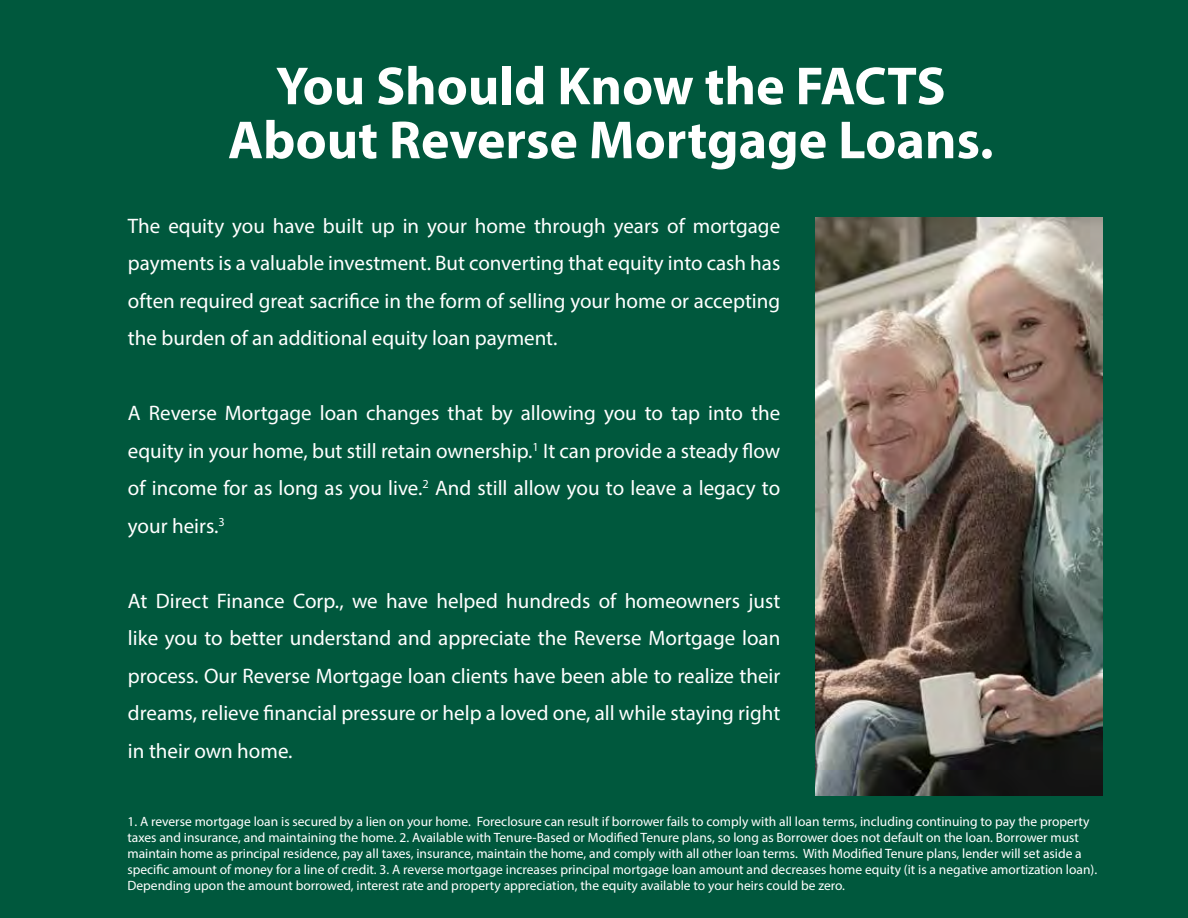
<style>
.page{position:relative;width:1188px;height:918px;background:#00583d}
.page>*{position:absolute;margin:0;border:0;box-sizing:border-box;transform-origin:0 0}
.t1{font:700 54px/54px "Myriad Pro";color:#fff;text-align:center}
.t2{font:21px/37.5px "Myriad Pro";color:#fff;text-align:justify}
.t3{font:13.5px/16.2px "Myriad Pro";color:#fff}
</style>
<div class="page">
<img style="left:816px;top:217px;width:286px;height:579px">
<h1 class="t1" style="left:228px;top:57px;width:767px">You Should Know the FACTS<br>About Reverse Mortgage Loans.</h1>
<p class="t2" style="left:128px;top:207px;width:654px">The equity you have built up in your home through years of mortgage payments is a valuable investment. But converting that equity into cash has often required great sacrifice in the form of selling your home or accepting the burden of an additional equity loan payment.</p>
<h2 class="t2" style="left:128px;top:394px;width:654px">A Reverse Mortgage loan changes that by allowing you to tap into the equity in your home, but still retain ownership.<sup>1</sup> It can provide a steady flow of income for as long as you live.<sup>2</sup> And still allow you to leave a legacy to your heirs.<sup>3</sup></h2>
<p class="t2" style="left:128px;top:582px;width:654px">At Direct Finance Corp., we have helped hundreds of homeowners just like you to better understand and appreciate the Reverse Mortgage loan process. Our Reverse Mortgage loan clients have been able to realize their dreams, relieve financial pressure or help a loved one, all while staying right in their own home.</p>
<p class="t3" style="left:127px;top:813px;width:971px">1. A reverse mortgage loan is secured by a lien on your home. Foreclosure can result if borrower fails to comply with all loan terms, including continuing to pay the property taxes and insurance, and maintaining the home. 2. Available with Tenure-Based or Modified Tenure plans, so long as Borrower does not default on the loan. Borrower must maintain home as principal residence, pay all taxes, insurance, maintain the home, and comply with all other loan terms. With Modified Tenure plans, lender will set aside a specific amount of money for a line of credit. 3. A reverse mortgage increases principal mortgage loan amount and decreases home equity (it is a negative amortization loan).<br>Depending upon the amount borrowed, interest rate and property appreciation, the equity available to your heirs could be zero.</p>
</div>
